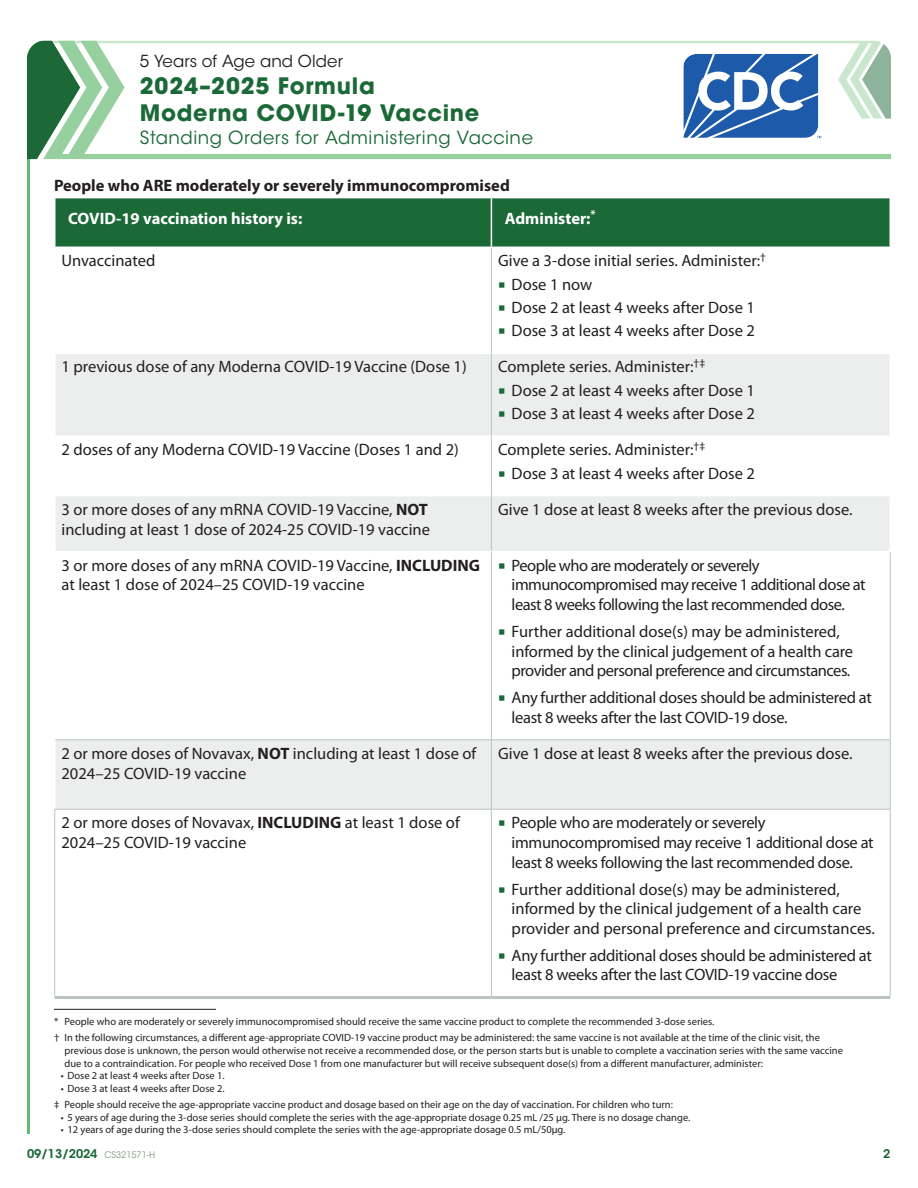
<style>
.page{position:relative;width:918px;height:1188px;background:#fff}
.page>*{position:absolute;margin:0;border:0;box-sizing:border-box;transform-origin:0 0}
.t1{font:700 22.5px/27px "ITC Avant Garde Pro";letter-spacing:.035em;color:#1b6937}
.t2{font:18px "ITC Avant Garde Std";letter-spacing:.03em;color:#1b6937}
.t3{font:16.5px/19.8px "Myriad Pro";color:#231f20}
.t4{font:16.5px/19.8px "Myriad Pro";letter-spacing:-.02em;color:#231f20}
.t5{font:16.5px/19.8px "Myriad Pro";letter-spacing:-.03em;color:#231f20}
.t6{font:700 16.5px "Myriad Pro";color:#231f20}
.TABLE_H2{font:700 16.5px "Myriad Pro";color:#fff}
.t7{font:16.5px "ITC Avant Garde Std";letter-spacing:.005em;color:#231f20}
.t8{font:600 12px "ITC Avant Garde Std";letter-spacing:-.01em;color:#1b6937}
.Footnote{font:10.5px/12.6px "Myriad Pro";color:#231f20}
.P-L_source_Note{font:10.5px "Myriad Pro";color:#231f20}
.s1{font-weight:700}
.s2{font-weight:400;font-size:9px;color:#87a082}
</style>
<div class="page">
<hr style="left:27px;top:55px;width:3px;height:1079px;background:#60bd71">
<div style="left:27px;top:40px;width:16px;height:119px;background:#1c6836"></div>
<svg style="left:43px;top:40px;width:848px;height:119px"></svg>
<svg style="left:681px;top:51px;width:140px;height:89px"></svg>
<div style="left:56px;top:198px;width:834px;height:49px;background:#1b6937"></div>
<svg style="left:56px;top:354px;width:834px;height:455px"></svg>
<hr style="left:491px;top:198px;width:1px;height:49px;background:#fff">
<hr style="left:54px;top:435px;width:437px;height:2px;background:#fff">
<hr style="left:492px;top:435px;width:399px;height:2px;background:#fff">
<hr style="left:54px;top:495px;width:437px;height:1px;background:#fff">
<hr style="left:492px;top:495px;width:399px;height:1px;background:#fff">
<hr style="left:491px;top:248px;width:1px;height:105px;background:#bac4c3">
<hr style="left:491px;top:353px;width:1px;height:83px;background:#bac4c3">
<hr style="left:491px;top:436px;width:1px;height:60px;background:#bac4c3">
<hr style="left:491px;top:496px;width:1px;height:55px;background:#bac4c3">
<hr style="left:54px;top:551px;width:437px;height:1px;background:#fff">
<hr style="left:491px;top:551px;width:400px;height:1px;background:#fff">
<hr style="left:491px;top:552px;width:1px;height:188px;background:#bac4c3">
<hr style="left:491px;top:740px;width:1px;height:69px;background:#bac4c3">
<hr style="left:890px;top:552px;width:1px;height:188px;background:#bac4c3">
<hr style="left:890px;top:740px;width:1px;height:69px;background:#bac4c3">
<hr style="left:890px;top:809px;width:1px;height:187px;background:#bac4c3">
<hr style="left:491px;top:996px;width:399px;height:3px;background:#bac4c3">
<hr style="left:491px;top:740px;width:399px;height:1px;background:#bac4c3">
<hr style="left:491px;top:809px;width:399px;height:1px;background:#bac4c3">
<hr style="left:54px;top:809px;width:1px;height:187px;background:#bac4c3">
<hr style="left:56px;top:740px;width:435px;height:1px;background:#bac4c3">
<hr style="left:55px;top:809px;width:436px;height:1px;background:#bac4c3">
<hr style="left:491px;top:809px;width:1px;height:187px;background:#bac4c3">
<hr style="left:55px;top:996px;width:436px;height:3px;background:#bac4c3">
<hr style="left:54px;top:1009px;width:162px;height:1px;background:#231f20">
<svg style="left:499px;top:388px;width:5px;height:6px"></svg>
<svg style="left:499px;top:412px;width:5px;height:5px"></svg>
<svg style="left:499px;top:471px;width:5px;height:5px"></svg>
<svg style="left:499px;top:563px;width:5px;height:5px"></svg>
<svg style="left:499px;top:629px;width:5px;height:6px"></svg>
<svg style="left:499px;top:695px;width:5px;height:6px"></svg>
<p class="t7" style="left:140px;top:51px;width:205px">5 Years of Age and Older</p>
<h1 class="t1" style="left:140px;top:72px;width:341px">2024–2025 Formula<br>Moderna COVID-19 Vaccine</h1>
<p class="t2" style="left:140px;top:126px;width:395px">Standing Orders for Administering Vaccine</p>
<h3 class="t6" style="left:54px;top:176px;width:457px">People who ARE moderately or severely immunocompromised</h3>
<p class="TABLE_H2" style="left:68px;top:209px;width:236px">COVID-19 vaccination history is:</p>
<p class="TABLE_H2" style="left:505px;top:209px;width:92px">Administer:<sup>*</sup></p>
<p class="t3" style="left:62px;top:251px;width:95px">Unvaccinated</p>
<p class="t3" style="left:498px;top:251px;width:269px">Give a 3-dose initial series. Administer:<sup>†</sup></p>
<p class="t3" style="left:512px;top:275px;width:82px">Dose 1 now</p>
<p class="t3" style="left:512px;top:298px;width:245px">Dose 2 at least 4 weeks after Dose 1</p>
<p class="t3" style="left:512px;top:321px;width:245px">Dose 3 at least 4 weeks after Dose 2</p>
<p class="t3" style="left:62px;top:357px;width:407px">1 previous dose of any Moderna COVID-19 Vaccine (Dose 1)</p>
<p class="t3" style="left:498px;top:357px;width:209px">Complete series. Administer:<sup>†‡</sup></p>
<p class="t3" style="left:512px;top:381px;width:245px">Dose 2 at least 4 weeks after Dose 1</p>
<p class="t3" style="left:512px;top:404px;width:245px">Dose 3 at least 4 weeks after Dose 2</p>
<p class="t3" style="left:62px;top:440px;width:399px">2 doses of any Moderna COVID-19 Vaccine (Doses 1 and 2)</p>
<p class="t3" style="left:498px;top:440px;width:209px">Complete series. Administer:<sup>†‡</sup></p>
<p class="t3" style="left:512px;top:463px;width:245px">Dose 3 at least 4 weeks after Dose 2</p>
<p class="t3" style="left:62px;top:500px;width:370px">3 or more doses of any mRNA COVID-19 Vaccine, <span class="s1">NOT </span>including at least 1 dose of 2024-25 COVID-19 vaccine</p>
<p class="t3" style="left:498px;top:500px;width:356px">Give 1 dose at least 8 weeks after the previous dose.</p>
<p class="t3" style="left:62px;top:556px;width:420px">3 or more doses of any mRNA COVID-19 Vaccine, <span class="s1">INCLUDING </span>at least 1 dose of 2024–25 COVID-19 vaccine</p>
<p class="t5" style="left:512px;top:556px;width:356px">People who are moderately or severely immunocompromised may receive 1 additional dose at least 8 weeks following the last recommended dose.</p>
<p class="t3" style="left:512px;top:622px;width:343px">Further additional dose(s) may be administered, informed by the clinical judgement of a health care provider and personal preference and circumstances.</p>
<p class="t4" style="left:512px;top:688px;width:362px">Any further additional doses should be administered at least 8 weeks after the last COVID-19 dose.</p>
<p class="t3" style="left:62px;top:744px;width:416px">2 or more doses of Novavax, <span class="s1">NOT</span> including at least 1 dose of<br>2024–25 COVID-19 vaccine</p>
<p class="t3" style="left:498px;top:744px;width:356px">Give 1 dose at least 8 weeks after the previous dose.</p>
<p class="t3" style="left:62px;top:813px;width:400px">2 or more doses of Novavax, <span class="s1">INCLUDING</span> at least 1 dose of<br>2024–25 COVID-19 vaccine</p>
<p class="t4" style="left:512px;top:813px;width:364px">People who are moderately or severely immunocompromised may receive 1 additional dose at least 8 weeks following the last recommended dose.</p>
<p class="t3" style="left:512px;top:879px;width:365px">Further additional dose(s) may be administered, informed by the clinical judgement of a health care provider and personal preference and circumstances.</p>
<p class="t4" style="left:512px;top:946px;width:362px">Any further additional doses should be administered at least 8 weeks after the last COVID-19 vaccine dose</p>
<p class="Footnote" style="left:54px;top:1016px;width:662px">* People who are moderately or severely immunocompromised should receive the same vaccine product to complete the recommended 3-dose series.</p>
<p class="Footnote" style="left:64px;top:1032px;width:780px;text-indent:-10px">† In the following circumstances, a different age-appropriate COVID-19 vaccine product may be administered: the same vaccine is not available at the time of the clinic visit, the previous dose is unknown, the person would otherwise not receive a recommended dose, or the person starts but is unable to complete a vaccination series with the same vaccine due to a contraindication. For people who received Dose 1 from one manufacturer but will receive subsequent dose(s) from a different manufacturer, administer:</p>
<p class="P-L_source_Note" style="left:61px;top:1070px;width:165px">• Dose 2 at least 4 weeks after Dose 1.</p>
<p class="P-L_source_Note" style="left:61px;top:1083px;width:165px">• Dose 3 at least 4 weeks after Dose 2.</p>
<p class="Footnote" style="left:54px;top:1098px;width:620px">‡ People should receive the age-appropriate vaccine product and dosage based on their age on the day of vaccination. For children who turn:</p>
<p class="P-L_source_Note" style="left:61px;top:1111px;width:631px">• 5 years of age during the 3-dose series should complete the series with the age-appropriate dosage 0.25 mL /25 µg. There is no dosage change.</p>
<p class="P-L_source_Note" style="left:61px;top:1124px;width:506px">• 12 years of age during the 3-dose series should complete the series with the age-appropriate dosage 0.5 mL/50µg.</p>
<p class="t8" style="left:27px;top:1146px;width:130px">09/13/2024 <span class="s2">CS321571-H</span></p>
<p class="t8" style="left:883px;top:1146px;width:9px">2</p>
</div>
